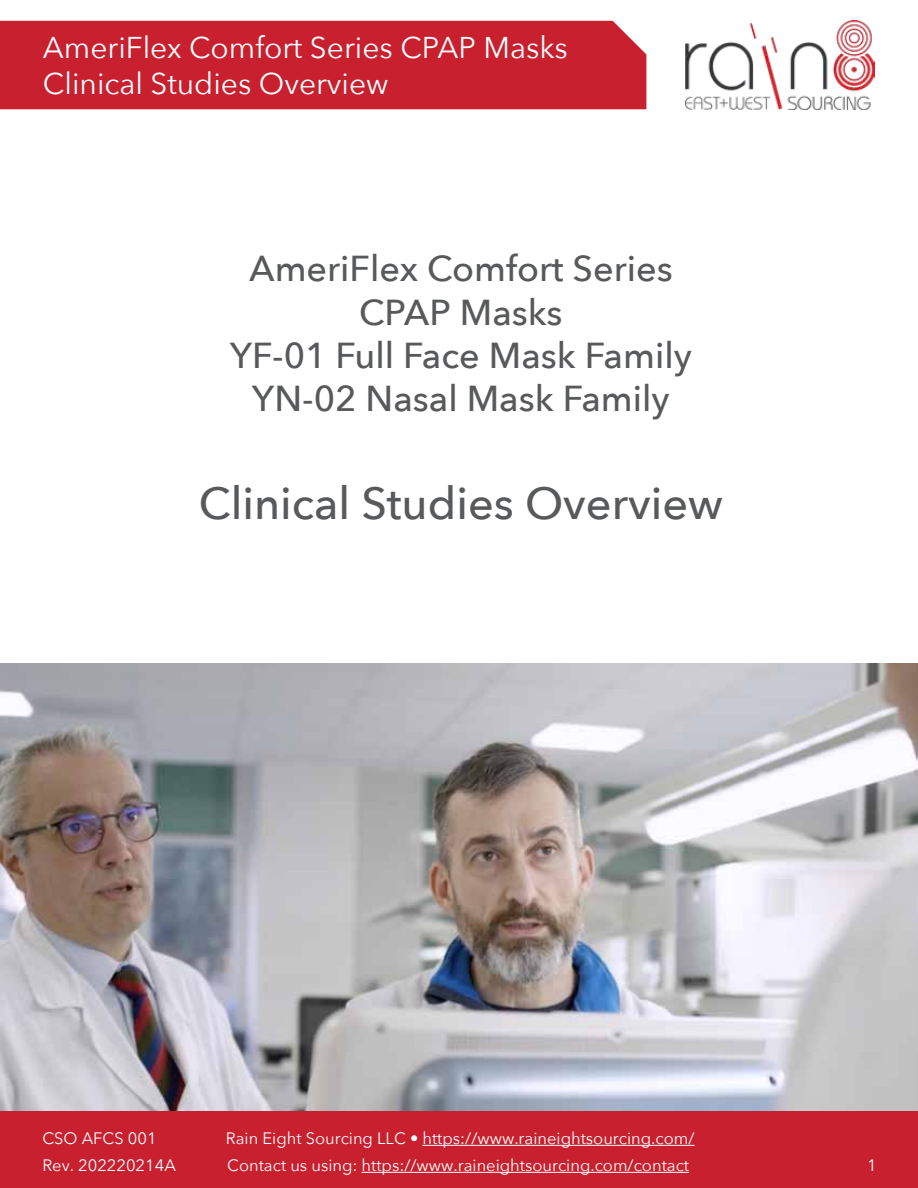
<style>
.page{position:relative;width:918px;height:1188px;background:#fff}
.page>*{position:absolute;margin:0;border:0;box-sizing:border-box;transform-origin:0 0}
.t1{font:500 45px "Avenir Next";color:#58595b}
.t2{font:500 36px/43.2px "Avenir Next";color:#58595b;text-align:center}
.t3{font:30px/36px "Avenir Next";color:#fff}
.t4{font:16.5px/27px "Avenir Next";color:#fff}
</style>
<div class="page">
<img style="left:685px;top:21px;width:189px;height:88px">
<div style="left:0;top:21px;width:646px;height:88px;background:#c8202f"></div>
<div style="left:0;top:1110px;width:918px;height:78px;background:#c8202f"></div>
<hr style="left:422px;top:1145px;width:273px;height:1px;background:#fff">
<hr style="left:362px;top:1172px;width:327px;height:1px;background:#fff">
<img style="left:0;top:664px;width:918px;height:446px">
<h3 class="t3" style="left:43px;top:28px;width:526px">AmeriFlex Comfort Series CPAP Masks<br>Clinical Studies Overview</h3>
<h2 class="t2" style="left:230px;top:246px;width:464px">AmeriFlex Comfort Series<br>CPAP Masks<br>YF-01 Full Face Mask Family<br>YN-02 Nasal Mask Family</h2>
<h1 class="t1" style="left:199px;top:465px;width:526px">Clinical Studies Overview</h1>
<p class="t4" style="left:42px;top:1124px;width:135px">CSO AFCS 001<br>Rev. 202220214A</p>
<p class="t4" style="left:226px;top:1124px;width:470px">Rain Eight Sourcing LLC • https://www.raineightsourcing.com/<br>Contact us using: https://www.raineightsourcing.com/contact</p>
<p class="t4" style="left:867px;top:1151px;width:11px">1</p>
</div>
